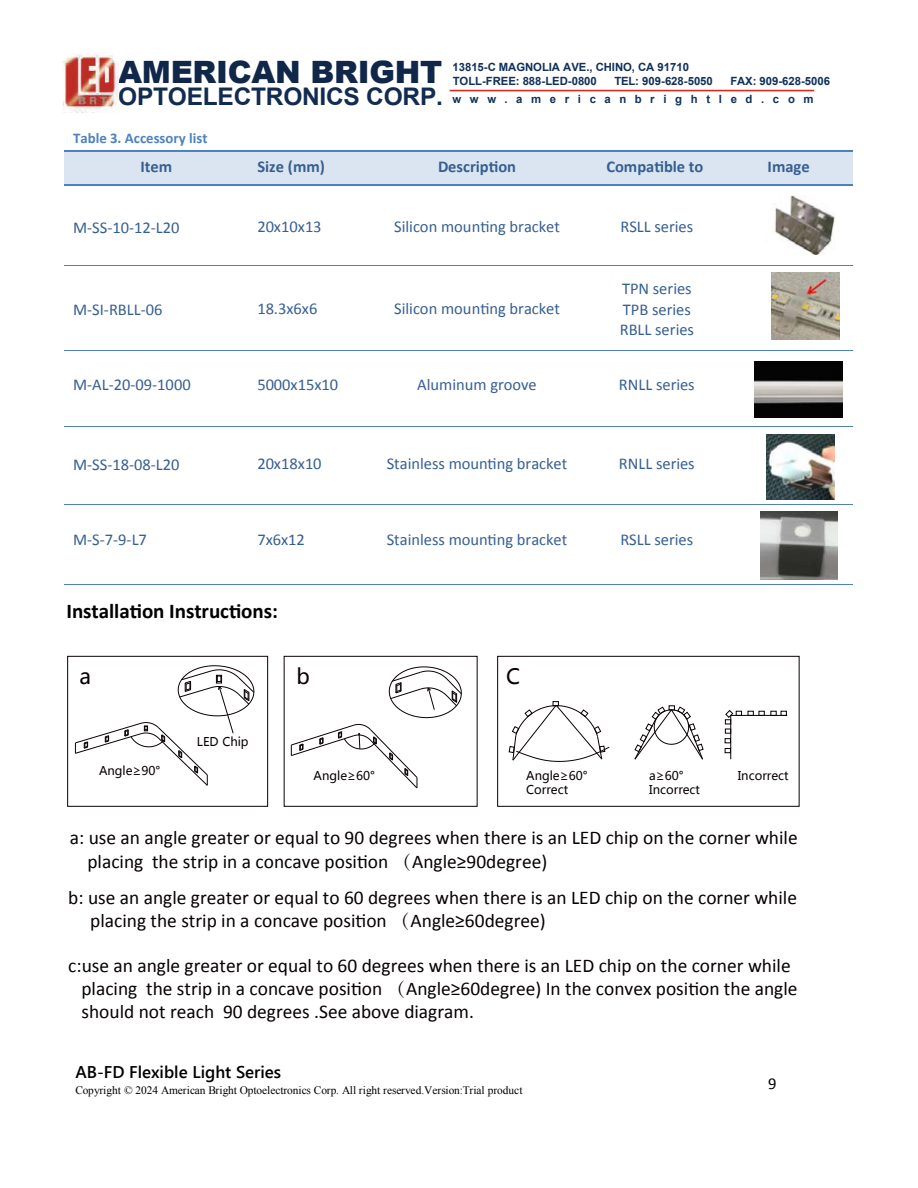
<style>
.page{position:relative;width:918px;height:1188px;background:#fff}
.page>*{position:absolute;margin:0;border:0;box-sizing:border-box;transform-origin:0 0}
.t1{font:900 30.75px "Arial";letter-spacing:-.01em;color:#11274a}
.t2{font:700 21px "Calibri";letter-spacing:-.005em;color:#000}
.t3{font:21px "Microsoft Ya Hei";color:#090103}
.t4{font:19.35px/23.2px "Calibri";color:#070102}
.t5{font:600 16.95px "Segoe UI";color:#000}
.t6{font:16.5px/21px "Calibri";color:#365f91}
.t7{font:700 16.5px "Calibri";color:#365f91}
.t8{font:16.5px "Calibri";color:#000}
.t9{font:700 14.85px "Calibri";color:#4f82bd}
.t10{font:12px/14.4px "Microsoft Ya Hei";color:#090103}
.t11{font:11.4px "Times New Roman";color:#000}
.t12{font:700 11.4px/14.4px "Arial";color:#11315a}
.t13{font:700 11.4px/17.4px "Arial";letter-spacing:.76em;color:#11315a}
.s1{font-size:24.3px;color:#122b51}
.s2{font-family:"Adobe Song Std";font-weight:300}
</style>
<div class="page">
<div style="left:64px;top:152px;width:788px;height:34px;background:#dbe5f1"></div>
<img style="left:772px;top:195px;width:63px;height:59px">
<img style="left:771px;top:273px;width:69px;height:66px">
<hr style="left:64px;top:184px;width:788px;height:2px;background:#4f82bd">
<hr style="left:64px;top:151px;width:788px;height:1px;background:#4f82bd">
<hr style="left:64px;top:265px;width:788px;height:1px;background:#4f82bd">
<hr style="left:64px;top:350px;width:788px;height:1px;background:#4f82bd">
<hr style="left:64px;top:426px;width:788px;height:1px;background:#4f82bd">
<hr style="left:64px;top:504px;width:788px;height:1px;background:#4f82bd">
<hr style="left:64px;top:584px;width:788px;height:1px;background:#4f82bd">
<img style="left:755px;top:361px;width:87px;height:56px">
<img style="left:766px;top:435px;width:69px;height:65px">
<img style="left:760px;top:511px;width:78px;height:69px">
<svg style="left:74px;top:665px;width:181px;height:121px"></svg>
<svg style="left:388px;top:666px;width:74px;height:52px"></svg>
<svg style="left:290px;top:724px;width:128px;height:65px"></svg>
<svg style="left:634px;top:705px;width:70px;height:55px"></svg>
<svg style="left:508px;top:701px;width:102px;height:61px"></svg>
<hr style="left:731px;top:715px;width:56px;height:1px;background:#0a0204">
<hr style="left:730px;top:715px;width:1px;height:44px;background:#0a0204">
<svg style="left:748px;top:711px;width:39px;height:5px"></svg>
<svg style="left:725px;top:710px;width:17px;height:43px"></svg>
<div style="left:497px;top:656px;width:303px;height:151px;border:1px solid #0a0204"></div>
<div style="left:284px;top:656px;width:194px;height:151px;border:1px solid #0a0204"></div>
<div style="left:67px;top:656px;width:201px;height:151px;border:1px solid #0a0204"></div>
<hr style="left:450px;top:90px;width:364px;height:1px;background:#d7281d">
<img style="left:63px;top:54px;width:55px;height:58px">
<h1 class="t1" style="left:118px;top:50px;width:325px">AMERICAN BRIGHT</h1>
<p class="t12" style="left:453px;top:60px;width:238px">13815-C MAGNOLIA AVE., CHINO, CA 91710<br>TOLL-FREE: 888-LED-0800</p>
<p class="t13" style="left:118px;top:73px;width:713px;text-indent:612px">FAX: 909-628-5006<br><span class="s1">OPTOELECTRONICS CORP.</span>www.americanbrightled.com</p>
<p class="t12" style="left:614px;top:74px;width:100px">TEL: 909-628-5050</p>
<p class="t9" style="left:73px;top:128px;width:136px">Table 3. Accessory list</p>
<p class="t7" style="left:140px;top:156px;width:33px">Item</p>
<p class="t7" style="left:257px;top:156px;width:69px">Size (mm)</p>
<p class="t7" style="left:438px;top:156px;width:80px">Description</p>
<p class="t7" style="left:606px;top:156px;width:99px">Compatible to</p>
<p class="t7" style="left:768px;top:156px;width:44px">Image</p>
<p class="t6" style="left:73px;top:217px;width:108px">M-SS-10-12-L20</p>
<p class="t6" style="left:257px;top:216px;width:66px">20x10x13</p>
<p class="t6" style="left:394px;top:216px;width:167px">Silicon mounting bracket</p>
<p class="t6" style="left:73px;top:299px;width:91px">M-SI-RBLL-06</p>
<p class="t6" style="left:257px;top:299px;width:62px">18.3x6x6</p>
<p class="t6" style="left:394px;top:299px;width:167px">Silicon mounting bracket</p>
<p class="t6" style="left:73px;top:374px;width:119px">M-AL-20-09-1000</p>
<p class="t6" style="left:257px;top:374px;width:82px">5000x15x10</p>
<p class="t6" style="left:417px;top:374px;width:121px">Aluminum groove</p>
<p class="t6" style="left:73px;top:454px;width:108px">M-SS-18-08-L20</p>
<p class="t6" style="left:257px;top:453px;width:66px">20x18x10</p>
<p class="t6" style="left:387px;top:453px;width:182px">Stainless mounting bracket</p>
<p class="t6" style="left:73px;top:529px;width:75px">M-S-7-9-L7</p>
<p class="t6" style="left:257px;top:529px;width:49px">7x6x12</p>
<p class="t6" style="left:387px;top:529px;width:182px">Stainless mounting bracket</p>
<p class="t2" style="left:66px;top:598px;width:213px">Installation Instructions:</p>
<p class="t3" style="left:79px;top:662px;width:13px">a</p>
<p class="t3" style="left:296px;top:662px;width:15px">b</p>
<p class="t3" style="left:506px;top:662px;width:16px">C</p>
<p class="t10" style="left:197px;top:734px;width:53px">LED Chip</p>
<p class="t6" style="left:620px;top:216px;width:74px">RSLL series</p>
<p class="t6" style="left:622px;top:278px;width:71px">TPN series<br>TPB series</p>
<p class="t6" style="left:620px;top:319px;width:76px">RBLL series</p>
<p class="t6" style="left:619px;top:374px;width:77px">RNLL series</p>
<p class="t6" style="left:619px;top:453px;width:77px">RNLL series</p>
<p class="t6" style="left:620px;top:529px;width:74px">RSLL series</p>
<p class="t10" style="left:99px;top:763px;width:63px">Angle≥90°</p>
<p class="t10" style="left:314px;top:768px;width:63px">Angle≥60°</p>
<p class="t10" style="left:526px;top:768px;width:63px">Angle≥60°<br>Correct</p>
<p class="t10" style="left:649px;top:768px;width:52px">a≥60°<br>Incorrect</p>
<p class="t10" style="left:738px;top:768px;width:52px">Incorrect</p>
<p class="t4" style="left:87px;top:826px;width:712px;text-indent:-18px">a: use an angle greater or equal to 90 degrees when there is an LED chip on the corner while placing the strip in a concave position <span class="s2">（</span>Angle≥90degree)</p>
<p class="t4" style="left:90px;top:886px;width:708px;text-indent:-22px">b: use an angle greater or equal to 60 degrees when there is an LED chip on the corner while placing the strip in a concave position <span class="s2">（</span>Angle≥60degree)</p>
<p class="t4" style="left:81px;top:954px;width:718px;text-indent:-13px">c:use an angle greater or equal to 60 degrees when there is an LED chip on the corner while placing the strip in a concave position <span class="s2">（</span>Angle≥60degree) In the convex position the angle should not reach 90 degrees .See above diagram.</p>
<p class="t5" style="left:75px;top:1061px;width:207px">AB-FD Flexible Light Series</p>
<p class="t11" style="left:75px;top:1082px;width:449px">Copyright © 2024 American Bright Optoelectronics Corp. All right reserved.Version:Trial product</p>
<p class="t8" style="left:768px;top:1073px;width:10px">9</p>
</div>
